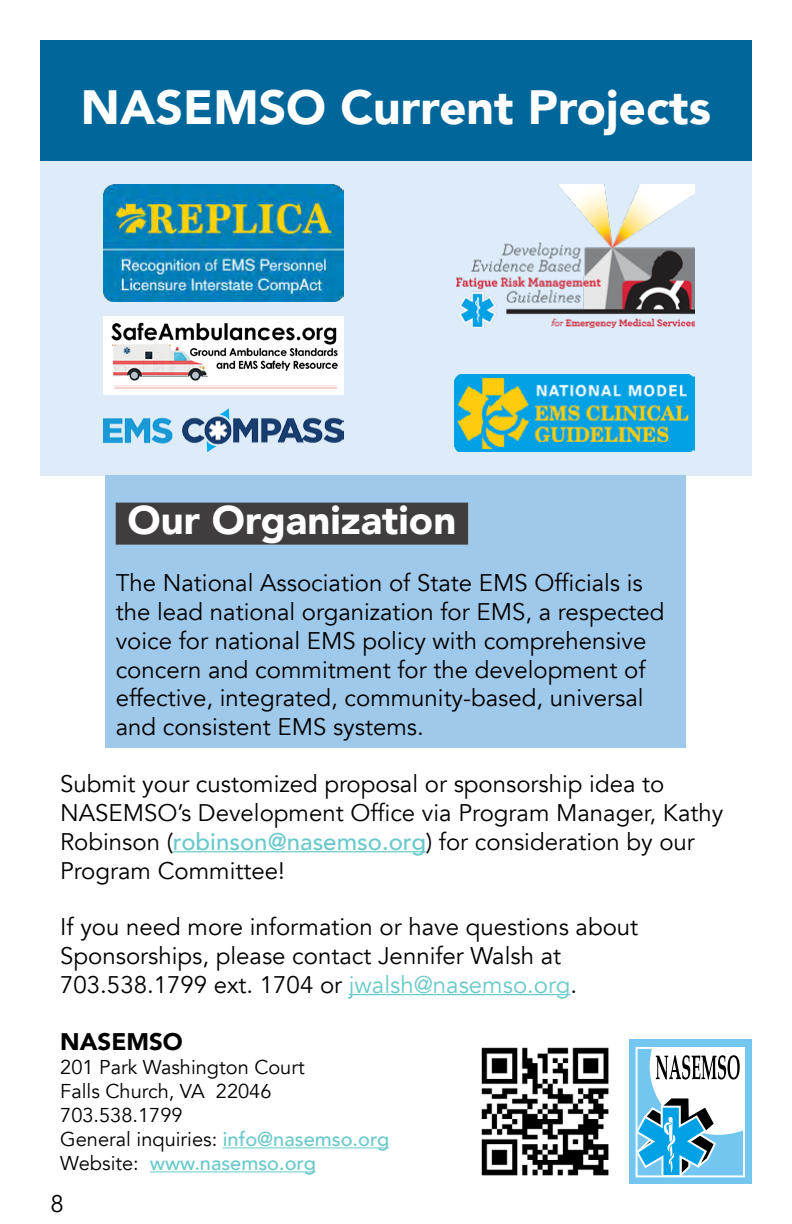
<style>
.page{position:relative;width:792px;height:1224px;background:#fff}
.page>*{position:absolute;margin:0;border:0;box-sizing:border-box;transform-origin:0 0}
.t1{font:900 48px "Avenir";color:#fff}
.t2{font:900 40px "Avenir";color:#fff}
.t3{font:24px/28.8px "Avenir";color:#000}
.t4{font:900 24px "Avenir";color:#000}
.t5{font:20px/24px "Avenir";color:#000}
.s1{font-weight:500;color:#69c9ca}
.s2{color:#69c9ca}
</style>
<div class="page">
<div style="left:40px;top:161px;width:712px;height:314px;background:#ddecf8"></div>
<div style="left:106px;top:476px;width:580px;height:272px;background:#9fc9eb"></div>
<div style="left:116px;top:503px;width:352px;height:42px;background:#3f3d3d"></div>
<hr style="left:349px;top:994px;width:221px;height:1px;background:#69c9ca">
<hr style="left:223px;top:1147px;width:166px;height:1px;background:#69c9ca">
<hr style="left:150px;top:1171px;width:166px;height:1px;background:#69c9ca">
<img style="left:481px;top:1047px;width:128px;height:129px">
<div style="left:629px;top:1039px;width:123px;height:145px;background:#72c6ef"></div>
<svg style="left:635px;top:1047px;width:110px;height:131px"></svg>
<img style="left:103px;top:185px;width:240px;height:117px">
<img style="left:103px;top:408px;width:240px;height:43px">
<img style="left:454px;top:375px;width:240px;height:76px">
<img style="left:456px;top:185px;width:238px;height:143px">
<div style="left:40px;top:40px;width:712px;height:121px;background:#01679a"></div>
<hr style="left:173px;top:851px;width:253px;height:1px;background:#69c9ca">
<img style="left:103px;top:316px;width:240px;height:78px">
<h1 class="t1" style="left:81px;top:67px;width:632px">NASEMSO Current Projects</h1>
<h2 class="t2" style="left:128px;top:485px;width:330px">Our Organization</h2>
<p class="t3" style="left:116px;top:569px;width:550px">The National Association of State EMS Officials is the lead national organization for EMS, a respected voice for national EMS policy with comprehensive concern and commitment for the development of effective, integrated, community-based, universal and consistent EMS systems.</p>
<p class="t3" style="left:60px;top:770px;width:665px">Submit your customized proposal or sponsorship idea to NASEMSO’s Development Office via Program Manager, Kathy Robinson (<span class="s1">robinson@nasemso.org</span>) for consideration by our Program Committee!</p>
<p class="t3" style="left:60px;top:913px;width:579px">If you need more information or have questions about<br>Sponsorships, please contact Jennifer Walsh at<br>703.538.1799 ext. 1704 or <span class="s2">jwalsh@nasemso.org</span>.</p>
<p class="t4" style="left:60px;top:1022px;width:124px">NASEMSO</p>
<p class="t5" style="left:60px;top:1056px;width:331px">201 Park Washington Court<br>Falls Church, VA 22046<br>703.538.1799<br>General inquiries: <span class="s1">info@nasemso.org<br></span>Website: <span class="s1">www.nasemso.org</span></p>
<p class="t3" style="left:51px;top:1190px;width:15px">8</p>
</div>
